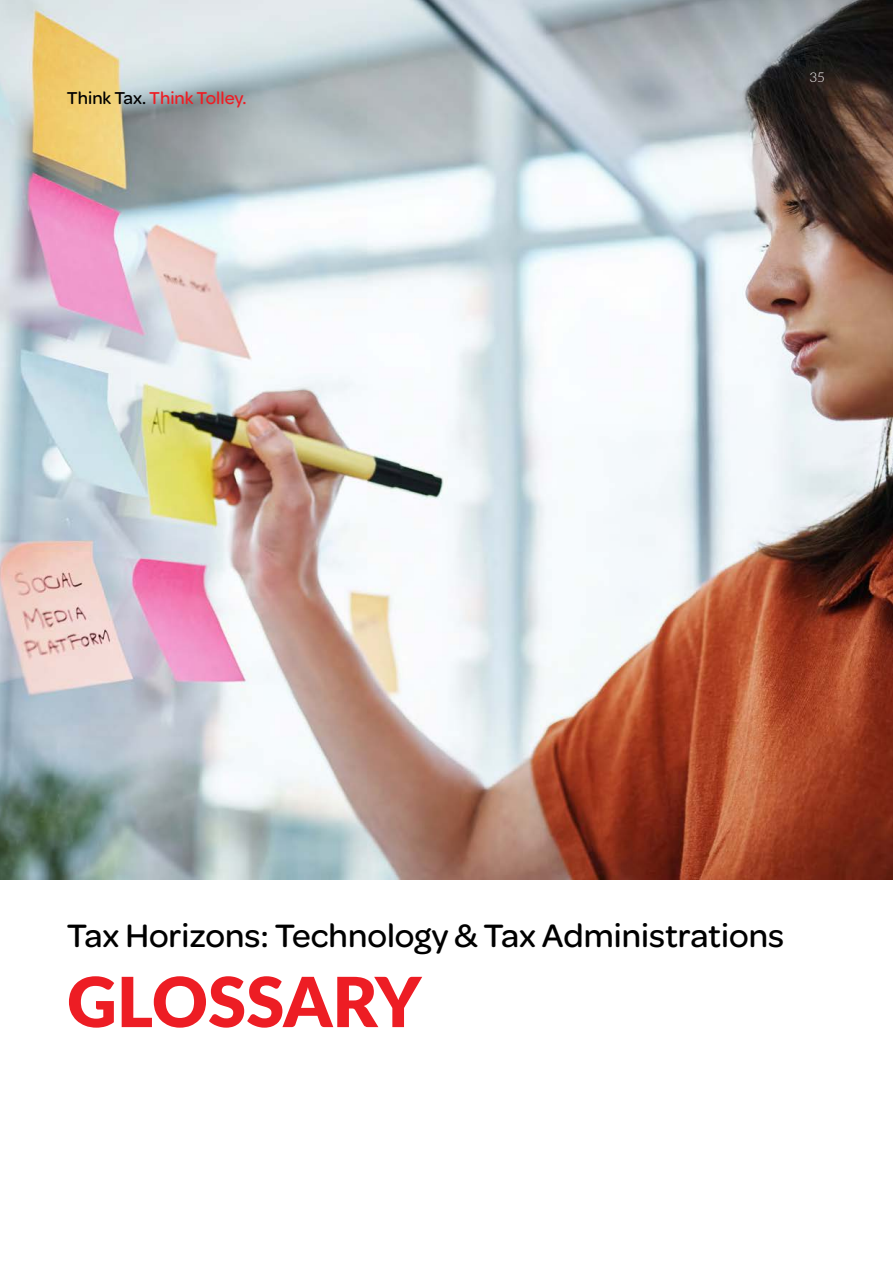
<style>
.page{position:relative;width:893px;height:1263px;background:#fff}
.page>*{position:absolute;margin:0;border:0;box-sizing:border-box;transform-origin:0 0}
.t1{font:900 69px "Lato";color:#ed1d24}
.t2{font:500 34.5px "Omnes";color:#000}
.t3{font:500 18.3px "Omnes";color:#ed1d24}
.t4{font:300 13.5px "Lato";color:#fff}
.s1{color:#000}
</style>
<div class="page">
<img style="left:0;top:0;width:893px;height:880px">
<p class="t3" style="left:67px;top:85px;width:181px"><span class="s1">Think Tax.</span> Think Tolley.</p>
<h2 class="t4" style="left:809px;top:67px;width:17px">35</h2>
<p class="t2" style="left:67px;top:911px;width:719px">Tax Horizons: Technology &amp; Tax Administrations</p>
<p class="t1" style="left:67px;top:950px;width:356px">GLOSSARY</p>
</div>
